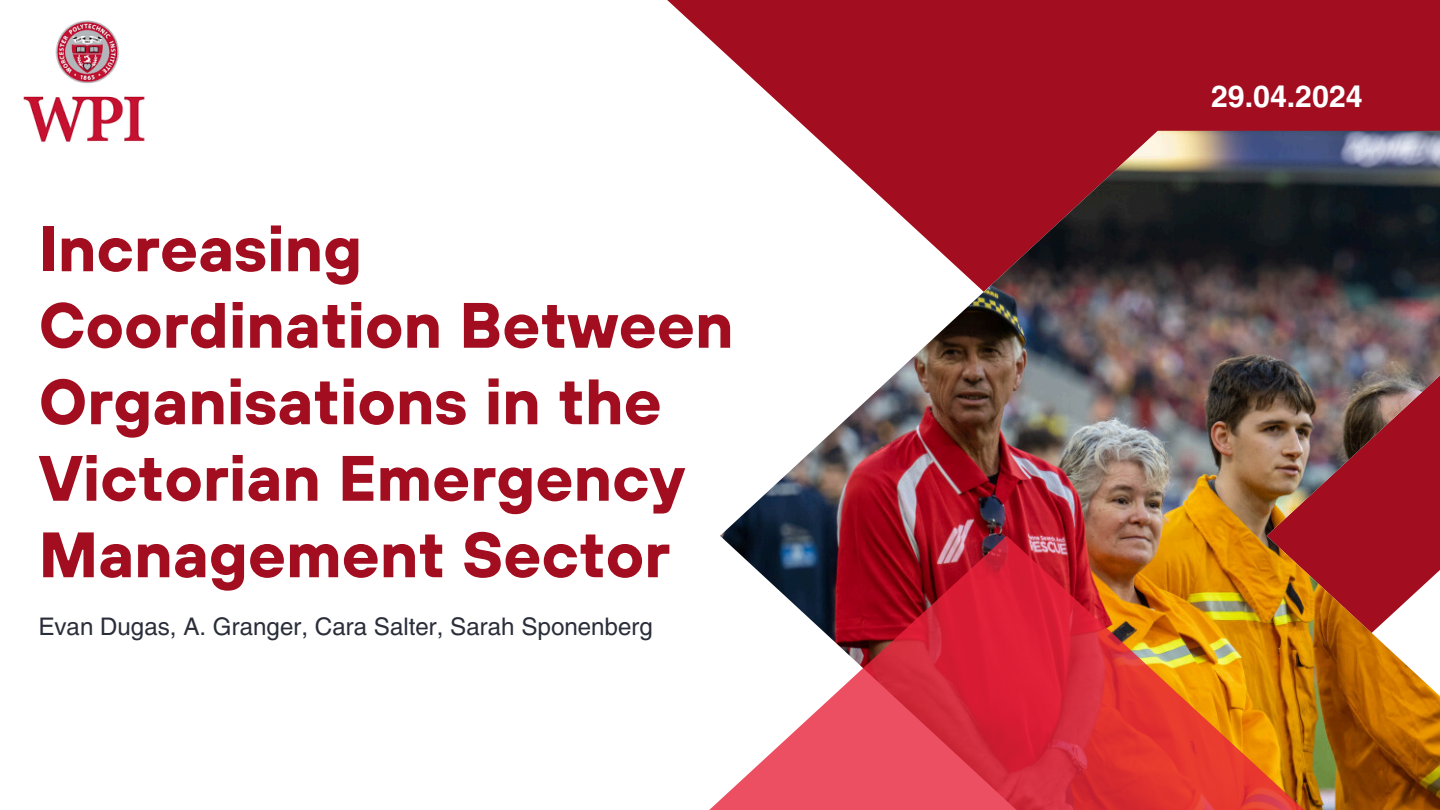
<style>
.page{position:relative;width:1440px;height:810px;background:#fff}
.page>*{position:absolute;margin:0;border:0;box-sizing:border-box;transform-origin:0 0}
.t1{font:700 64px/76.5px "TT Hoves";color:#a20e20}
.t2{font:700 30px "Helios";color:#fff}
.t3{font:24px "Helios";color:#2a2e3a}
</style>
<div class="page">
<svg style="left:667px;top:0;width:773px;height:131px;background:#aa2434"></svg>
<img style="left:720px;top:131px;width:720px;height:679px">
<img style="left:709px;top:536px;width:595px;height:274px">
<img style="left:23px;top:20px;width:122px;height:122px">
<h1 class="t1" style="left:39px;top:209px;width:696px">Increasing<br>Coordination Between<br>Organisations in the<br>Victorian Emergency<br>Management Sector</h1>
<p class="t3" style="left:39px;top:612px;width:616px">Evan Dugas, A. Granger, Cara Salter, Sarah Sponenberg</p>
<h2 class="t2" style="left:1211px;top:77px;width:153px">29.04.2024</h2>
</div>
